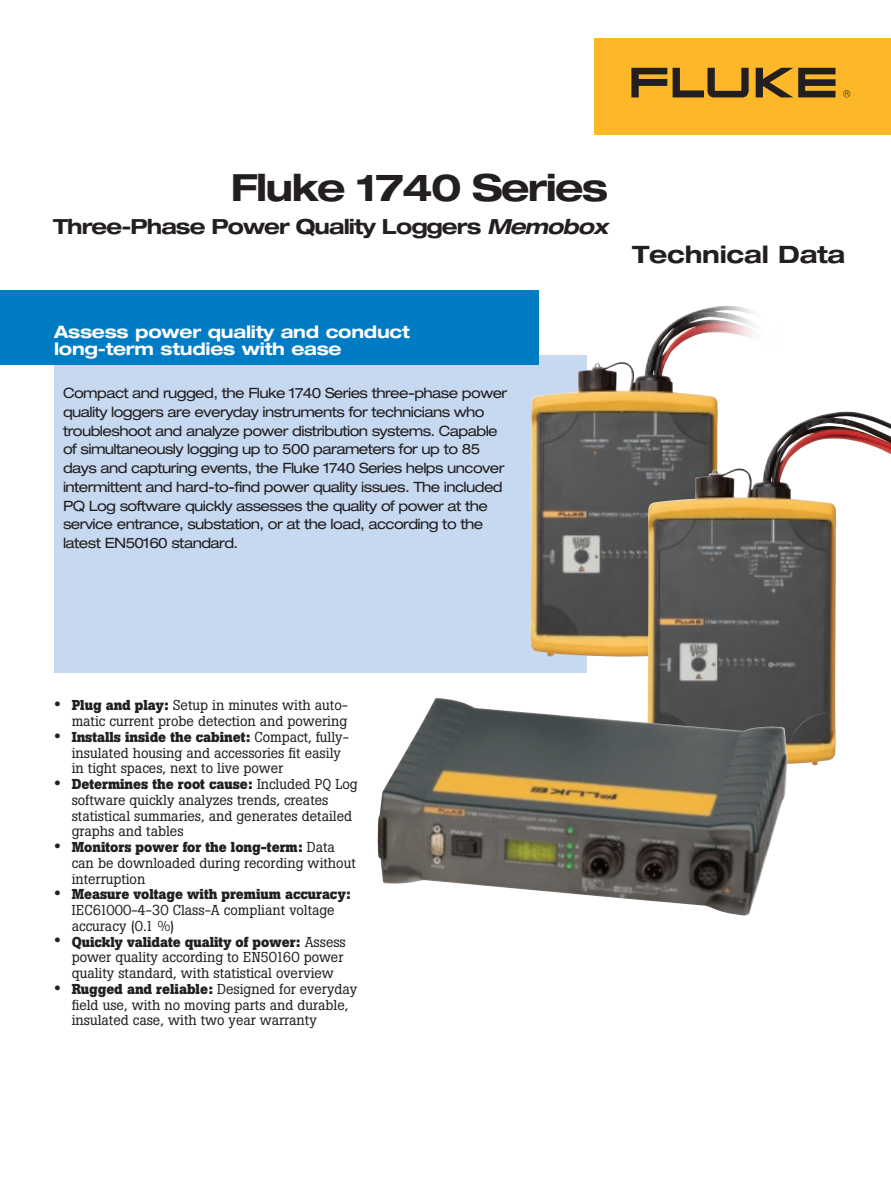
<style>
.page{position:relative;width:891px;height:1188px;background:#fff}
.page>*{position:absolute;margin:0;border:0;box-sizing:border-box;transform-origin:0 0}
.t1{font:700 expanded 37.5px "Helvetica Neue";letter-spacing:-.045em;color:#231f20}
.t2{font:700 expanded 24px "Helvetica Neue";letter-spacing:-.01em;color:#231f20}
.t3{font:700 expanded 20.85px "Helvetica Neue";letter-spacing:-.045em;color:#231f20}
.t4{font:700 expanded 17.25px/17.2px "Helvetica Neue";letter-spacing:-.015em;color:#fff}
.t5{font:14.25px/15.8px "Boton";color:#231f20}
.t6{font:expanded 14.25px/18.8px "Helvetica Neue";letter-spacing:-.04em;color:#231f20}
.s1{font-style:italic}
.s2{font-size:20.25px}
.s3{font-weight:700}
</style>
<div class="page">
<div style="left:594px;top:38px;width:297px;height:97px;background:#fcb828"></div>
<svg style="left:631px;top:68px;width:36px;height:29px"></svg>
<svg style="left:756px;top:68px;width:80px;height:29px"></svg>
<svg style="left:673px;top:68px;width:76px;height:29px"></svg>
<svg style="left:843px;top:90px;width:7px;height:7px"></svg>
<div style="left:54px;top:356px;width:532px;height:317px;background:#c6d9f0"></div>
<div style="left:0;top:290px;width:539px;height:74px;background:#007cc4"></div>
<img style="left:530px;top:305px;width:224px;height:352px">
<img style="left:647px;top:411px;width:244px;height:354px">
<img style="left:378px;top:698px;width:409px;height:218px">
<h1 class="t1" style="left:231px;top:165px;width:379px">Fluke 1740 Series</h1>
<h3 class="t3" style="left:53px;top:214px;width:557px">Three-Phase Power Quality Loggers <span class="s1">Memobox</span></h3>
<h2 class="t2" style="left:632px;top:240px;width:215px">Technical Data</h2>
<p class="t4" style="left:54px;top:323px;width:357px">Assess power quality and conduct long-term studies with ease</p>
<p class="t6" style="left:63px;top:383px;width:446px">Compact and rugged, the Fluke 1740 Series three-phase power quality loggers are everyday instruments for technicians who troubleshoot and analyze power distribution systems. Capable of simultaneously logging up to 500 parameters for up to 85 days and capturing events, the Fluke 1740 Series helps uncover intermittent and hard-to-find power quality issues. The included PQ Log software quickly assesses the quality of power at the service entrance, substation, or at the load, according to the latest EN50160 standard.</p>
<p class="t5" style="left:54px;top:698px;width:296px;text-align:right"><span class="s2">•</span> <span class="s3">Plug and play:</span> Setup in minutes with auto&shy;matic current probe detection and powering</p>
<p class="t5" style="left:72px;top:729px;width:279px;text-indent:-18px"><span class="s2">•</span> <span class="s3">Installs inside the cabinet:</span> Compact, fully&shy;insulated housing and accessories fit easily in tight spaces, next to live power</p>
<p class="t5" style="left:72px;top:776px;width:287px;text-indent:-18px"><span class="s2">•</span> <span class="s3">Determines the root cause:</span> Included PQ Log software quickly analyzes trends, creates statistical summaries, and generates detailed graphs and tables</p>
<p class="t5" style="left:72px;top:839px;width:286px;text-indent:-18px"><span class="s2">•</span> <span class="s3">Monitors power for the long-term:</span> Data can be downloaded during recording without interruption</p>
<p class="t5" style="left:72px;top:887px;width:281px;text-indent:-18px"><span class="s2">•</span> <span class="s3">Measure voltage with premium accuracy:<br></span>IEC61000-4-30 Class-A compliant voltage accuracy (0.1 %)</p>
<p class="t5" style="left:72px;top:934px;width:276px;text-indent:-18px"><span class="s2">•</span> <span class="s3">Quickly validate quality of power:</span> Assess power quality according to EN50160 power quality standard, with statistical overview</p>
<p class="t5" style="left:72px;top:981px;width:287px;text-indent:-18px"><span class="s2">•</span> <span class="s3">Rugged and reliable:</span> Designed for everyday field use, with no moving parts and durable, insulated case, with two year warranty</p>
</div>
